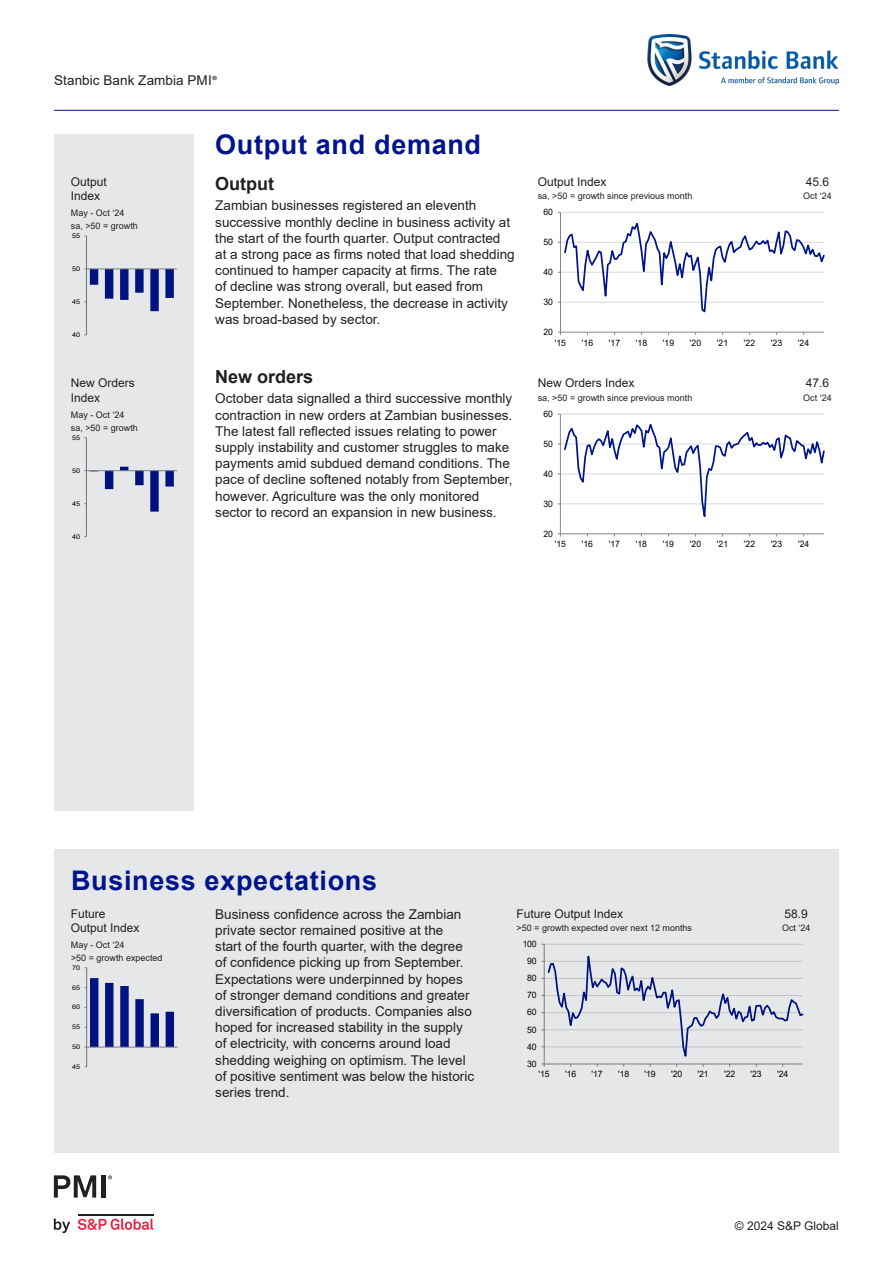
<style>
.page{position:relative;width:893px;height:1263px;background:#fff}
.page>*{position:absolute;margin:0;border:0;box-sizing:border-box;transform-origin:0 0}
.Section_header{font:700 27px "Arial";letter-spacing:.025em;color:#00148c}
.Subheader{font:700 18px "Arial";color:#231f20}
.Body_copy{font:13.5px/16.2px "Arial";color:#231f20}
.Bar_title{font:12px/14.4px "Arial";color:#231f20}
.Chart_title{font:12px "Arial";color:#231f20}
.Latest_figure{font:12px "Arial";color:#231f20}
.Axis_title{font:9px "Arial";color:#231f20}
.Last_six_months{font:9px "Arial";color:#231f20}
.Latest_month{font:9px "Arial";color:#231f20}
.t1{font:8.85px "Arial";color:#000}
.t2{font:6.45px "Arial";color:#000;scale:1.12 1}
.t3{font:6.3px "Arial";color:#000;scale:1.15 1}
.s1{font-family:"Myriad Pro"}
</style>
<div class="page">
<hr style="left:54px;top:110px;width:785px;height:1px;background:#00148c">
<img style="left:648px;top:34px;width:191px;height:51px">
<div style="left:54px;top:134px;width:140px;height:677px;background:#e6e7e9"></div>
<hr style="left:560px;top:212px;width:1px;height:120px;background:#868686">
<hr style="left:560px;top:332px;width:264px;height:1px;background:#868686">
<svg style="left:558px;top:212px;width:266px;height:101px"></svg>
<hr style="left:86px;top:236px;width:1px;height:99px;background:#868686">
<svg style="left:84px;top:269px;width:90px;height:42px"></svg>
<hr style="left:87px;top:269px;width:90px;height:1px;background:#868686">
<svg style="left:558px;top:414px;width:266px;height:122px"></svg>
<hr style="left:86px;top:438px;width:1px;height:99px;background:#868686">
<svg style="left:84px;top:467px;width:90px;height:45px"></svg>
<hr style="left:86px;top:470px;width:91px;height:1px;background:#868686">
<div style="left:54px;top:849px;width:785px;height:303px;background:#e6e7e9"></div>
<svg style="left:542px;top:944px;width:261px;height:123px"></svg>
<hr style="left:86px;top:968px;width:1px;height:99px;background:#868686">
<svg style="left:84px;top:978px;width:90px;height:70px"></svg>
<hr style="left:87px;top:1047px;width:90px;height:1px;background:#868686">
<svg style="left:54px;top:1218px;width:16px;height:15px"></svg>
<svg style="left:78px;top:1218px;width:75px;height:12px"></svg>
<hr style="left:78px;top:1213px;width:75px;height:2px;background:#231f20">
<svg style="left:54px;top:1175px;width:42px;height:22px"></svg>
<div style="left:101px;top:1175px;width:5px;height:22px;background:#231f20"></div>
<svg style="left:108px;top:1175px;width:4px;height:4px"></svg>
<p class="Body_copy" style="left:54px;top:72px;width:165px">Stanbic Bank Zambia PMI<span class="s1">®</span></p>
<p class="Section_header" style="left:215px;top:126px;width:267px">Output and demand</p>
<p class="Bar_title" style="left:71px;top:174px;width:38px">Output<br>Index</p>
<p class="Last_six_months" style="left:71px;top:207px;width:55px">May - Oct ‘24</p>
<p class="Axis_title" style="left:71px;top:220px;width:69px">sa, &gt;50 = growth</p>
<p class="t2" style="left:72px;top:231px;width:9px">55</p>
<p class="t2" style="left:72px;top:264px;width:9px">50</p>
<p class="t2" style="left:72px;top:297px;width:9px">45</p>
<p class="t2" style="left:72px;top:330px;width:9px">40</p>
<p class="Subheader" style="left:215px;top:171px;width:60px">Output</p>
<p class="Body_copy" style="left:215px;top:198px;width:301px">Zambian businesses registered an eleventh successive monthly decline in business activity at the start of the fourth quarter. Output contracted at a strong pace as firms noted that load shedding continued to hamper capacity at firms. The rate<br>of decline was strong overall, but eased from September. Nonetheless, the decrease in activity was broad-based by sector.</p>
<p class="Chart_title" style="left:538px;top:173px;width:70px">Output Index</p>
<p class="Axis_title" style="left:538px;top:190px;width:156px">sa, &gt;50 = growth since previous month</p>
<p class="t1" style="left:543px;top:206px;width:11px">60</p>
<p class="t1" style="left:543px;top:236px;width:11px">50</p>
<p class="t1" style="left:543px;top:266px;width:11px">40</p>
<p class="t1" style="left:543px;top:296px;width:11px">30</p>
<p class="t1" style="left:543px;top:326px;width:11px">20</p>
<p class="Latest_figure" style="left:806px;top:173px;width:25px">45.6</p>
<p class="Latest_month" style="left:803px;top:190px;width:30px">Oct ‘24</p>
<p class="t1" style="left:555px;top:336px;width:13px">'15</p>
<p class="t1" style="left:582px;top:336px;width:13px">'16</p>
<p class="t1" style="left:609px;top:336px;width:13px">'17</p>
<p class="t1" style="left:636px;top:336px;width:13px">'18</p>
<p class="t1" style="left:663px;top:336px;width:13px">'19</p>
<p class="t1" style="left:690px;top:336px;width:13px">'20</p>
<p class="t1" style="left:717px;top:336px;width:13px">'21</p>
<p class="t1" style="left:744px;top:336px;width:13px">'22</p>
<p class="t1" style="left:771px;top:336px;width:13px">'23</p>
<p class="t1" style="left:798px;top:336px;width:13px">'24</p>
<p class="Bar_title" style="left:71px;top:376px;width:66px">New Orders<br>Index</p>
<p class="Last_six_months" style="left:71px;top:409px;width:55px">May - Oct ‘24</p>
<p class="Axis_title" style="left:71px;top:421px;width:69px">sa, &gt;50 = growth</p>
<p class="t2" style="left:72px;top:433px;width:9px">55</p>
<p class="t2" style="left:72px;top:466px;width:9px">50</p>
<p class="t2" style="left:72px;top:499px;width:9px">45</p>
<p class="Subheader" style="left:215px;top:364px;width:100px">New orders</p>
<p class="Body_copy" style="left:215px;top:390px;width:299px">October data signalled a third successive monthly contraction in new orders at Zambian businesses.<br>The latest fall reflected issues relating to power supply instability and customer struggles to make payments amid subdued demand conditions. The pace of decline softened notably from September, however. Agriculture was the only monitored sector to record an expansion in new business.</p>
<p class="Chart_title" style="left:538px;top:375px;width:98px">New Orders Index</p>
<p class="Axis_title" style="left:538px;top:392px;width:156px">sa, &gt;50 = growth since previous month</p>
<p class="t1" style="left:543px;top:408px;width:11px">60</p>
<p class="t1" style="left:543px;top:437px;width:11px">50</p>
<p class="t1" style="left:543px;top:467px;width:11px">40</p>
<p class="t1" style="left:543px;top:497px;width:11px">30</p>
<p class="Latest_figure" style="left:806px;top:375px;width:25px">47.6</p>
<p class="Latest_month" style="left:803px;top:392px;width:30px">Oct ‘24</p>
<p class="t2" style="left:72px;top:532px;width:9px">40</p>
<p class="t1" style="left:543px;top:527px;width:11px">20</p>
<p class="t1" style="left:555px;top:538px;width:13px">'15</p>
<p class="t1" style="left:582px;top:538px;width:13px">'16</p>
<p class="t1" style="left:609px;top:538px;width:13px">'17</p>
<p class="t1" style="left:636px;top:538px;width:13px">'18</p>
<p class="t1" style="left:663px;top:538px;width:13px">'19</p>
<p class="t1" style="left:690px;top:538px;width:13px">'20</p>
<p class="t1" style="left:717px;top:538px;width:13px">'21</p>
<p class="t1" style="left:744px;top:538px;width:13px">'22</p>
<p class="t1" style="left:771px;top:538px;width:13px">'23</p>
<p class="t1" style="left:798px;top:538px;width:13px">'24</p>
<p class="Section_header" style="left:71px;top:862px;width:308px">Business expectations</p>
<p class="Bar_title" style="left:71px;top:906px;width:70px">Future<br>Output Index</p>
<p class="Body_copy" style="left:215px;top:906px;width:260px">Business confidence across the Zambian private sector remained positive at the<br>start of the fourth quarter, with the degree of confidence picking up from September.<br>Expectations were underpinned by hopes of stronger demand conditions and greater diversification of products. Companies also hoped for increased stability in the supply of electricity, with concerns around load shedding weighing on optimism. The level of positive sentiment was below the historic series trend.</p>
<p class="Last_six_months" style="left:71px;top:939px;width:55px">May - Oct ‘24</p>
<p class="Axis_title" style="left:71px;top:952px;width:93px">&gt;50 = growth expected</p>
<p class="t3" style="left:72px;top:963px;width:9px">70</p>
<p class="t3" style="left:72px;top:983px;width:9px">65</p>
<p class="t3" style="left:72px;top:1003px;width:9px">60</p>
<p class="t3" style="left:72px;top:1023px;width:9px">55</p>
<p class="t3" style="left:72px;top:1042px;width:9px">50</p>
<p class="t3" style="left:72px;top:1062px;width:9px">45</p>
<p class="Chart_title" style="left:516px;top:905px;width:108px">Future Output Index</p>
<p class="Axis_title" style="left:516px;top:922px;width:177px">&gt;50 = growth expected over next 12 months</p>
<p class="t1" style="left:522px;top:938px;width:16px">100</p>
<p class="t1" style="left:527px;top:955px;width:11px">90</p>
<p class="t1" style="left:527px;top:972px;width:11px">80</p>
<p class="t1" style="left:527px;top:989px;width:11px">70</p>
<p class="t1" style="left:527px;top:1006px;width:11px">60</p>
<p class="t1" style="left:527px;top:1023px;width:11px">50</p>
<p class="t1" style="left:527px;top:1040px;width:11px">40</p>
<p class="t1" style="left:527px;top:1057px;width:11px">30</p>
<p class="Latest_figure" style="left:785px;top:905px;width:25px">58.9</p>
<p class="Latest_month" style="left:782px;top:922px;width:30px">Oct ‘24</p>
<p class="t1" style="left:538px;top:1068px;width:13px">'15</p>
<p class="t1" style="left:565px;top:1068px;width:13px">'16</p>
<p class="t1" style="left:591px;top:1068px;width:13px">'17</p>
<p class="t1" style="left:618px;top:1068px;width:13px">'18</p>
<p class="t1" style="left:644px;top:1068px;width:13px">'19</p>
<p class="t1" style="left:671px;top:1068px;width:13px">'20</p>
<p class="t1" style="left:697px;top:1068px;width:13px">'21</p>
<p class="t1" style="left:724px;top:1068px;width:13px">'22</p>
<p class="t1" style="left:750px;top:1068px;width:13px">'23</p>
<p class="t1" style="left:777px;top:1068px;width:13px">'24</p>
<p class="Bar_title" style="left:735px;top:1218px;width:106px">© 2024 S&amp;P Global</p>
</div>
